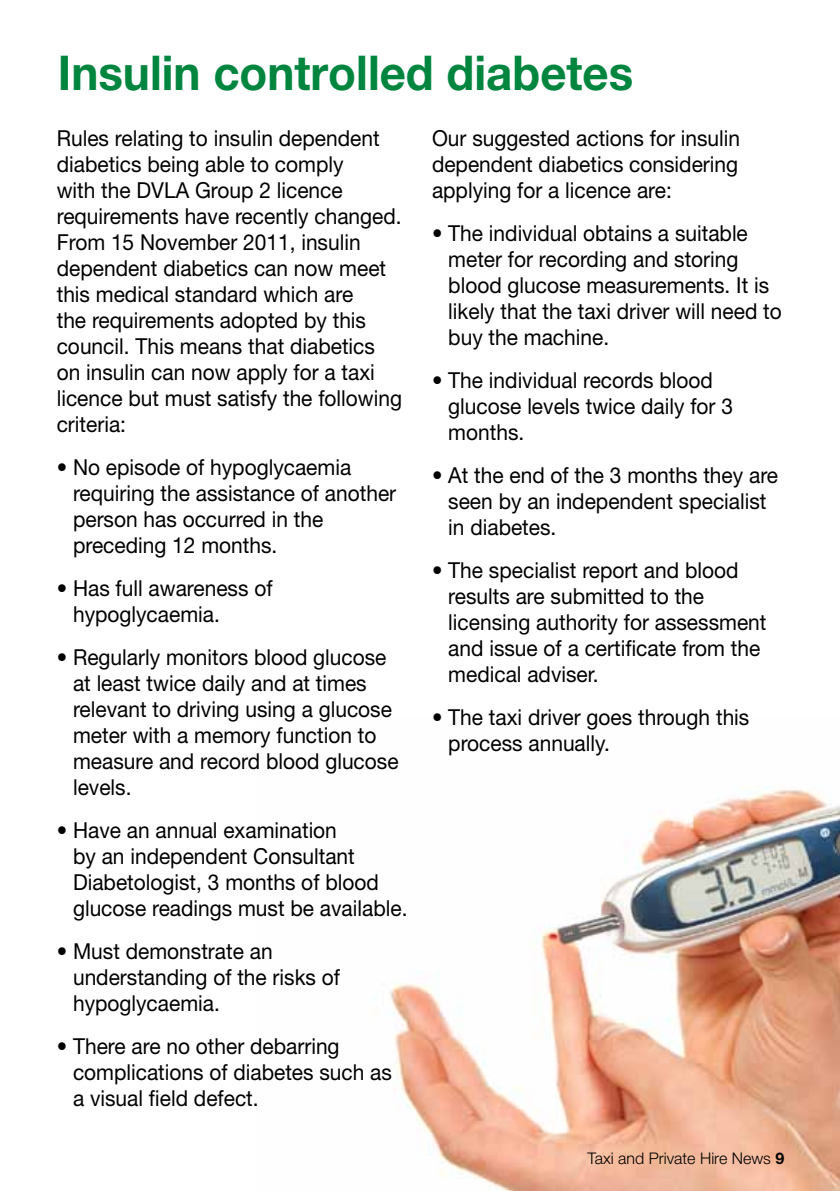
<style>
.page{position:relative;width:840px;height:1191px;background:#fff}
.page>*{position:absolute;margin:0;border:0;box-sizing:border-box;transform-origin:0 0}
.t1{font:700 48px "Helvetica Neue LT";color:#00853f;scale:.95 1}
.t2{font:22px/26px "Helvetica Neue LT";color:#000;scale:.95 1}
.t3{font:300 16px "Helvetica Neue LT";color:#000}
.s1{font-weight:700}
</style>
<div class="page">
<img style="left:390px;top:787px;width:449px;height:404px">
<h1 class="t1" style="left:58px;top:43px;width:607px">Insulin controlled diabetes</h1>
<p class="t2" style="left:57px;top:125px;width:365px">Rules relating to insulin dependent diabetics being able to comply<br>with the DVLA Group 2 licence requirements have recently changed.<br>From 15 November 2011, insulin dependent diabetics can now meet this medical standard which are<br>the requirements adopted by this council. This means that diabetics on insulin can now apply for a taxi licence but must satisfy the following criteria:</p>
<p class="t2" style="left:73px;top:454px;width:341px;text-indent:-16px">• No episode of hypoglycaemia requiring the assistance of another person has occurred in the preceding 12 months.</p>
<p class="t2" style="left:73px;top:575px;width:211px;text-indent:-16px">• Has full awareness of hypoglycaemia.</p>
<p class="t2" style="left:73px;top:644px;width:344px;text-indent:-16px">• Regularly monitors blood glucose at least twice daily and at times relevant to driving using a glucose meter with a memory function to measure and record blood glucose levels.</p>
<p class="t2" style="left:73px;top:817px;width:353px;text-indent:-16px">• Have an annual examination<br>by an independent Consultant<br>Diabetologist, 3 months of blood glucose readings must be available.</p>
<p class="t2" style="left:73px;top:938px;width:282px;text-indent:-16px">• Must demonstrate an understanding of the risks of hypoglycaemia.</p>
<p class="t2" style="left:73px;top:1033px;width:337px;text-indent:-16px">• There are no other debarring complications of diabetes such as a visual field defect.</p>
<p class="t2" style="left:432px;top:125px;width:325px;text-align:justify">Our suggested actions for insulin dependent diabetics considering applying for a licence are:</p>
<p class="t2" style="left:448px;top:220px;width:352px;text-indent:-16px">• The individual obtains a suitable meter for recording and storing blood glucose measurements. It is likely that the taxi driver will need to buy the machine.</p>
<p class="t2" style="left:448px;top:367px;width:301px;text-indent:-16px">• The individual records blood glucose levels twice daily for 3 months.</p>
<p class="t2" style="left:448px;top:462px;width:348px;text-indent:-16px">• At the end of the 3 months they are seen by an independent specialist in diabetes.</p>
<p class="t2" style="left:448px;top:557px;width:336px;text-indent:-16px">• The specialist report and blood results are submitted to the licensing authority for assessment and issue of a certificate from the medical adviser.</p>
<p class="t2" style="left:448px;top:704px;width:318px;text-indent:-16px">• The taxi driver goes through this process annually.</p>
<p class="t3" style="left:587px;top:1148px;width:198px">Taxi and Private Hire News <span class="s1">9</span></p>
</div>
